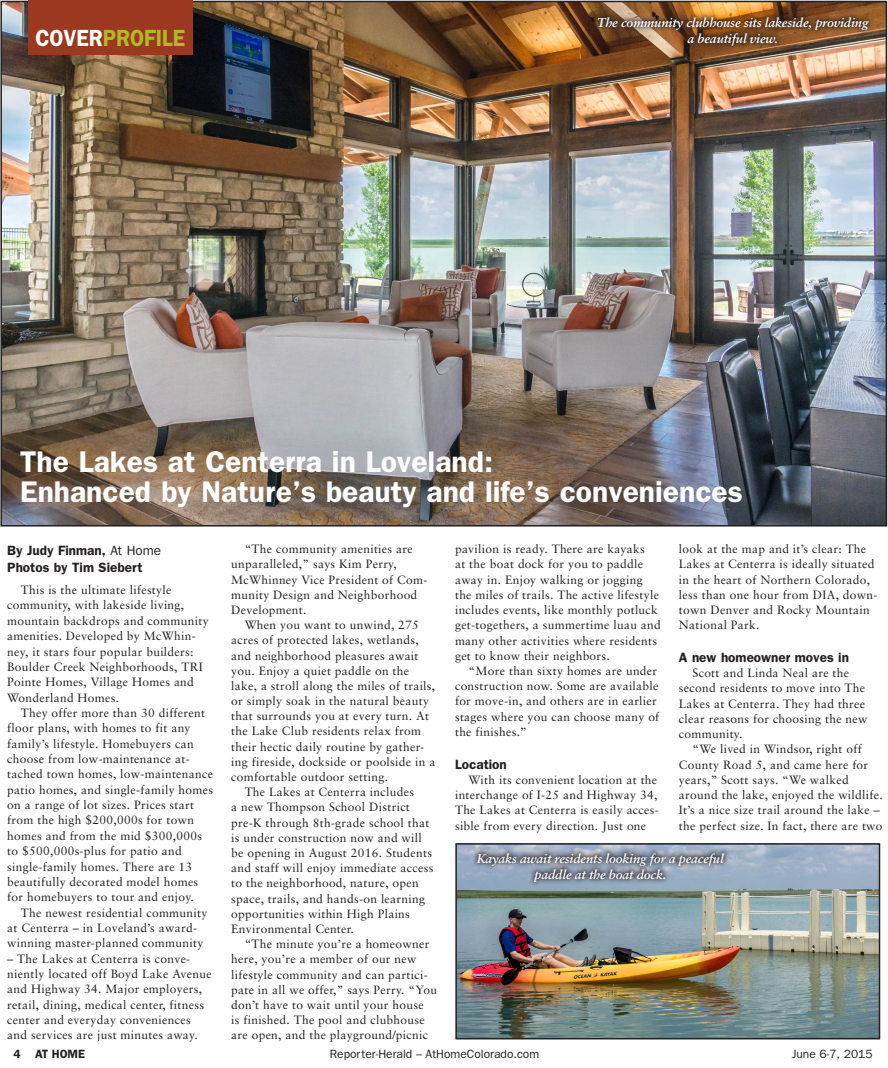
<style>
.page{position:relative;width:888px;height:1068px;background:#fff}
.page>*{position:absolute;margin:0;border:0;box-sizing:border-box;transform-origin:0 0}
.HEADLINE{font:600 30px "Franklin Gothic";color:#fff}
.t1{font:600 23.55px "Franklin Gothic";color:#aebc21;scale:.91 1}
.BYLINE{font:600 13.5px "Franklin Gothic";color:#231f20}
.t2{font:italic 700 12.75px "Sabon";letter-spacing:-.015em;color:#fff}
.BODY{font:12px/15.3px "Sabon";letter-spacing:.025em;color:#231f20}
.t3{font:12px "Franklin Gothic";color:#231f20}
.t4{font:600 12px "Franklin Gothic";color:#231f20}
.s1{color:#fff}
.s2{font-weight:400}
</style>
<div class="page">
<img style="left:3px;top:4px;width:881px;height:520px">
<div style="left:29px;top:0;width:164px;height:55px;background:#9d3820"></div>
<img style="left:458px;top:846px;width:419px;height:190px">
<div style="left:455px;top:843px;width:425px;height:196px;border:2px solid #231f20"></div>
<div style="left:592px;top:11px;width:282px;height:40px;background:#231f20;opacity:.75"></div>
<div style="left:471px;top:847px;width:259px;height:40px;background:#231f20;opacity:.75"></div>
<p class="t1" style="left:35px;top:24px;width:166px"><span class="s1">COVER</span>PROFILE</p>
<p class="t2" style="left:597px;top:14px;width:273px">The community clubhouse sits lakeside, providing</p>
<p class="t2" style="left:687px;top:31px;width:92px">a beautiful view.</p>
<p class="HEADLINE" style="left:20px;top:444px;width:474px">The Lakes at Centerra in Loveland:</p>
<p class="HEADLINE" style="left:20px;top:474px;width:724px">Enhanced by Nature’s beauty and life’s conveniences</p>
<p class="BYLINE" style="left:7px;top:542px;width:155px">By Judy Finman, <span class="s2">At Home</span></p>
<p class="BYLINE" style="left:7px;top:560px;width:137px">Photos by Tim Siebert</p>
<p class="BODY" style="left:7px;top:582px;width:203px;text-indent:14px">This is the ultimate lifestyle community, with lakeside living, mountain backdrops and community amenities. Developed by McWhin&shy;ney, it stars four popular builders:<br>Boulder Creek Neighborhoods, TRI<br>Pointe Homes, Village Homes and<br>Wonderland Homes.</p>
<p class="BODY" style="left:7px;top:705px;width:207px;text-indent:14px">They offer more than 30 different floor plans, with homes to fit any family’s lifestyle. Homebuyers can choose from low-maintenance at&shy;tached town homes, low-maintenance patio homes, and single-family homes on a range of lot sizes. Prices start from the high $200,000s for town homes and from the mid $300,000s to $500,000s-plus for patio and single-family homes. There are 13 beautifully decorated model homes for homebuyers to tour and enjoy.</p>
<p class="BODY" style="left:7px;top:905px;width:202px;text-indent:14px">The newest residential community at Centerra – in Loveland’s award&shy;winning master-planned community</p>
<p class="BODY" style="left:7px;top:951px;width:206px">– The Lakes at Centerra is conve&shy;niently located off Boyd Lake Avenue and Highway 34. Major employers, retail, dining, medical center, fitness center and everyday conveniences and services are just minutes away.</p>
<p class="BODY" style="left:231px;top:541px;width:198px;text-indent:14px">“The community amenities are unparalleled,” says Kim Perry,<br>McWhinney Vice President of Com&shy;munity Design and Neighborhood<br>Development.</p>
<p class="BODY" style="left:231px;top:617px;width:206px;text-indent:14px">When you want to unwind, 275 acres of protected lakes, wetlands, and neighborhood pleasures await you. Enjoy a quiet paddle on the lake, a stroll along the miles of trails, or simply soak in the natural beauty that surrounds you at every turn. At the Lake Club residents relax from their hectic daily routine by gather&shy;ing fireside, dockside or poolside in a comfortable outdoor setting.</p>
<p class="BODY" style="left:231px;top:784px;width:204px;text-indent:14px">The Lakes at Centerra includes<br>a new Thompson School District pre-K through 8th-grade school that is under construction now and will be opening in August 2016. Students and staff will enjoy immediate access to the neighborhood, nature, open space, trails, and hands-on learning opportunities within High Plains Environmental Center.</p>
<p class="BODY" style="left:231px;top:936px;width:207px;text-indent:14px">“The minute you’re a homeowner here, you’re a member of our new lifestyle community and can partici&shy;pate in all we offer,” says Perry. “You don’t have to wait until your house<br>is finished. The pool and clubhouse are open, and the playground/picnic</p>
<p class="BODY" style="left:455px;top:541px;width:207px">pavilion is ready. There are kayaks<br>at the boat dock for you to paddle away in. Enjoy walking or jogging the miles of trails. The active lifestyle includes events, like monthly potluck get-togethers, a summertime luau and many other activities where residents get to know their neighbors.</p>
<p class="BODY" style="left:455px;top:663px;width:206px;text-indent:14px">“More than sixty homes are under construction now. Some are available for move-in, and others are in earlier stages where you can choose many of the finishes.”</p>
<p class="BYLINE" style="left:455px;top:756px;width:53px">Location</p>
<p class="BODY" style="left:455px;top:772px;width:205px;text-indent:14px">With its convenient location at the interchange of I-25 and Highway 34, The Lakes at Centerra is easily acces&shy;sible from every direction. Just one</p>
<p class="BODY" style="left:679px;top:541px;width:200px">look at the map and it’s clear: The<br>Lakes at Centerra is ideally situated in the heart of Northern Colorado, less than one hour from DIA, down&shy;town Denver and Rocky Mountain<br>National Park.</p>
<p class="BYLINE" style="left:679px;top:649px;width:172px">A new homeowner moves in</p>
<p class="BODY" style="left:679px;top:665px;width:190px;text-indent:14px">Scott and Linda Neal are the second residents to move into The<br>Lakes at Centerra. They had three clear reasons for choosing the new community.</p>
<p class="BODY" style="left:679px;top:741px;width:205px;text-indent:14px">“We lived in Windsor, right off County Road 5, and came here for years,” Scott says. “We walked around the lake, enjoyed the wildlife.<br>It’s a nice size trail around the lake – the perfect size. In fact, there are two</p>
<p class="t2" style="left:477px;top:850px;width:248px">Kayaks await residents looking for a peaceful</p>
<p class="t2" style="left:534px;top:867px;width:133px">paddle at the boat dock.</p>
<p class="t4" style="left:13px;top:1047px;width:73px">4 AT HOME</p>
<p class="t3" style="left:330px;top:1047px;width:211px">Reporter-Herald – AtHomeColorado.com</p>
<p class="t3" style="left:792px;top:1047px;width:82px">June 6-7, 2015</p>
</div>
